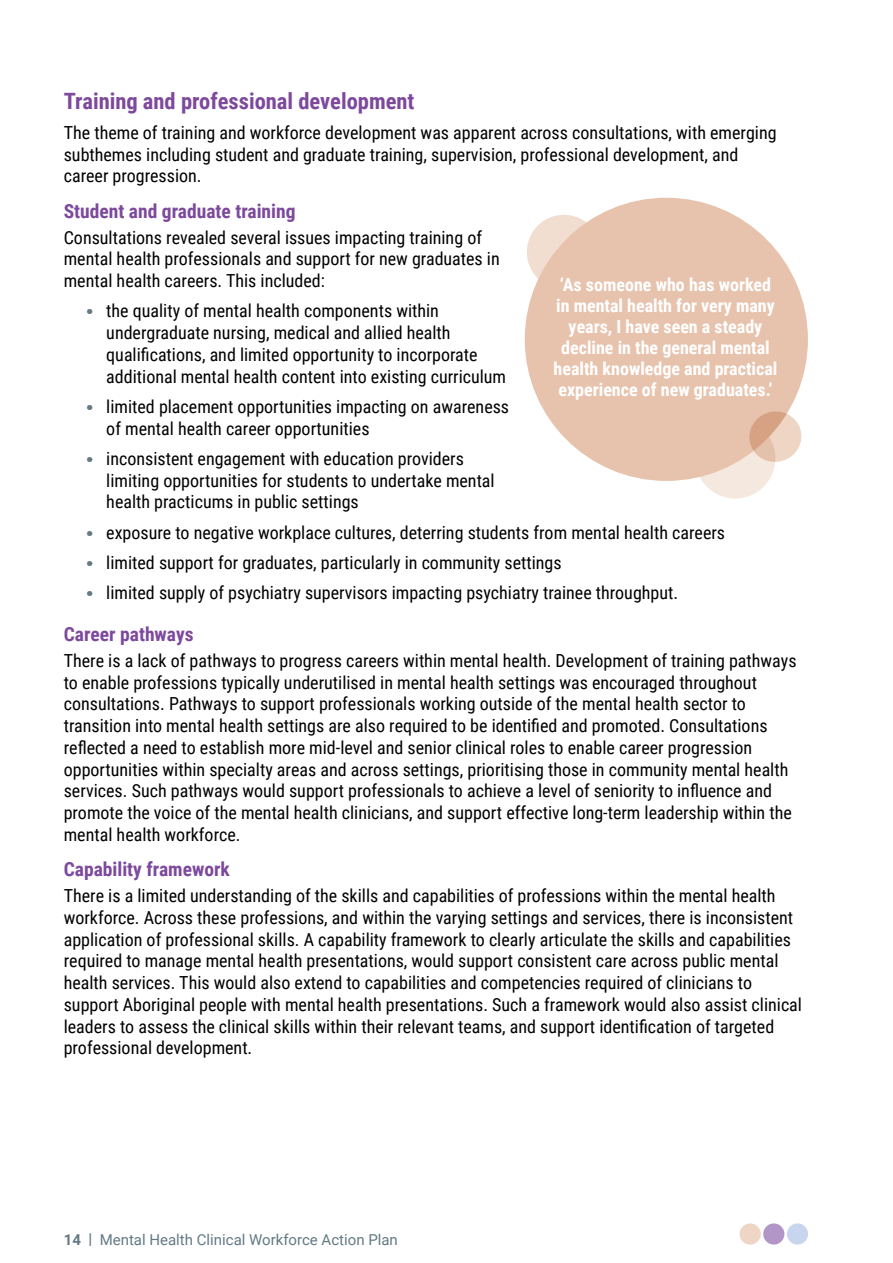
<style>
.page{position:relative;width:893px;height:1263px;background:#fff}
.page>*{position:absolute;margin:0;border:0;box-sizing:border-box;transform-origin:0 0}
.t1{font:700 22.5px "Roboto Condensed";color:#7d499d}
.t2{font:700 19.5px "Roboto Condensed";color:#7d499d}
.t3{font:18px/21.8px "Roboto Condensed";color:#000}
.t4{font:700 18px/21px "Roboto Condensed";color:#fff;text-align:center}
.t5{font:15px "Roboto";color:#637984}
.s1{font-weight:700}
</style>
<div class="page">
<div style="left:740px;top:1223px;width:21px;height:21px;background:#eed5c4;border-radius:50%"></div>
<div style="left:763px;top:1223px;width:21px;height:21px;background:#b196c7;border-radius:50%"></div>
<div style="left:787px;top:1223px;width:21px;height:21px;background:#c7d6ee;border-radius:50%"></div>
<div style="left:695px;top:418px;width:81px;height:81px;background:#f5e8de;border-radius:50%"></div>
<svg style="left:526px;top:211px;width:80px;height:83px"></svg>
<div style="left:525px;top:198px;width:283px;height:283px;background:#e7c3ad;border-radius:50%"></div>
<svg style="left:747px;top:408px;width:55px;height:57px"></svg>
<p class="t1" style="left:64px;top:85px;width:352px">Training and professional development</p>
<p class="t3" style="left:64px;top:121px;width:714px">The theme of training and workforce development was apparent across consultations, with emerging subthemes including student and graduate training, supervision, professional development, and career progression.</p>
<p class="t2" style="left:64px;top:197px;width:233px">Student and graduate training</p>
<p class="t3" style="left:64px;top:226px;width:438px">Consultations revealed several issues impacting training of mental health professionals and support for new graduates in mental health careers. This included:</p>
<p class="t3" style="left:106px;top:299px;width:401px;text-indent:-21px"><sup>.</sup> the quality of mental health components within undergraduate nursing, medical and allied health qualifications, and limited opportunity to incorporate additional mental health content into existing curriculum</p>
<p class="t3" style="left:106px;top:395px;width:404px;text-indent:-21px"><sup>.</sup> limited placement opportunities impacting on awareness of mental health career opportunities</p>
<p class="t3" style="left:106px;top:447px;width:390px;text-indent:-21px"><sup>.</sup> inconsistent engagement with education providers limiting opportunities for students to undertake mental health practicums in public settings</p>
<p class="t3" style="left:85px;top:516px;width:642px;line-height:30.3px"><sup>.</sup> exposure to negative workplace cultures, deterring students from mental health careers <sup>.</sup> limited support for graduates, particularly in community settings<br><sup>.</sup> limited supply of psychiatry supervisors impacting psychiatry trainee throughput.</p>
<p class="t2" style="left:64px;top:620px;width:131px">Career pathways</p>
<p class="t3" style="left:64px;top:649px;width:734px">There is a lack of pathways to progress careers within mental health. Development of training pathways to enable professions typically underutilised in mental health settings was encouraged throughout consultations. Pathways to support professionals working outside of the mental health sector to transition into mental health settings are also required to be identified and promoted. Consultations reflected a need to establish more mid-level and senior clinical roles to enable career progression opportunities within specialty areas and across settings, prioritising those in community mental health services. Such pathways would support professionals to achieve a level of seniority to influence and promote the voice of the mental health clinicians, and support effective long-term leadership within the mental health workforce.</p>
<p class="t2" style="left:64px;top:855px;width:168px">Capability framework</p>
<p class="t3" style="left:64px;top:884px;width:740px">There is a limited understanding of the skills and capabilities of professions within the mental health workforce. Across these professions, and within the varying settings and services, there is inconsistent application of professional skills. A capability framework to clearly articulate the skills and capabilities required to manage mental health presentations, would support consistent care across public mental health services. This would also extend to capabilities and competencies required of clinicians to support Aboriginal people with mental health presentations. Such a framework would also assist clinical leaders to assess the clinical skills within their relevant teams, and support identification of targeted professional development.</p>
<p class="t4" style="left:554px;top:273px;width:225px">‘As someone who has worked in mental health for very many years, I have seen a steady decline in the general mental health knowledge and practical experience of new graduates.’</p>
<p class="t5" style="left:64px;top:1229px;width:336px"><span class="s1">14 |</span> Mental Health Clinical Workforce Action Plan</p>
</div>
